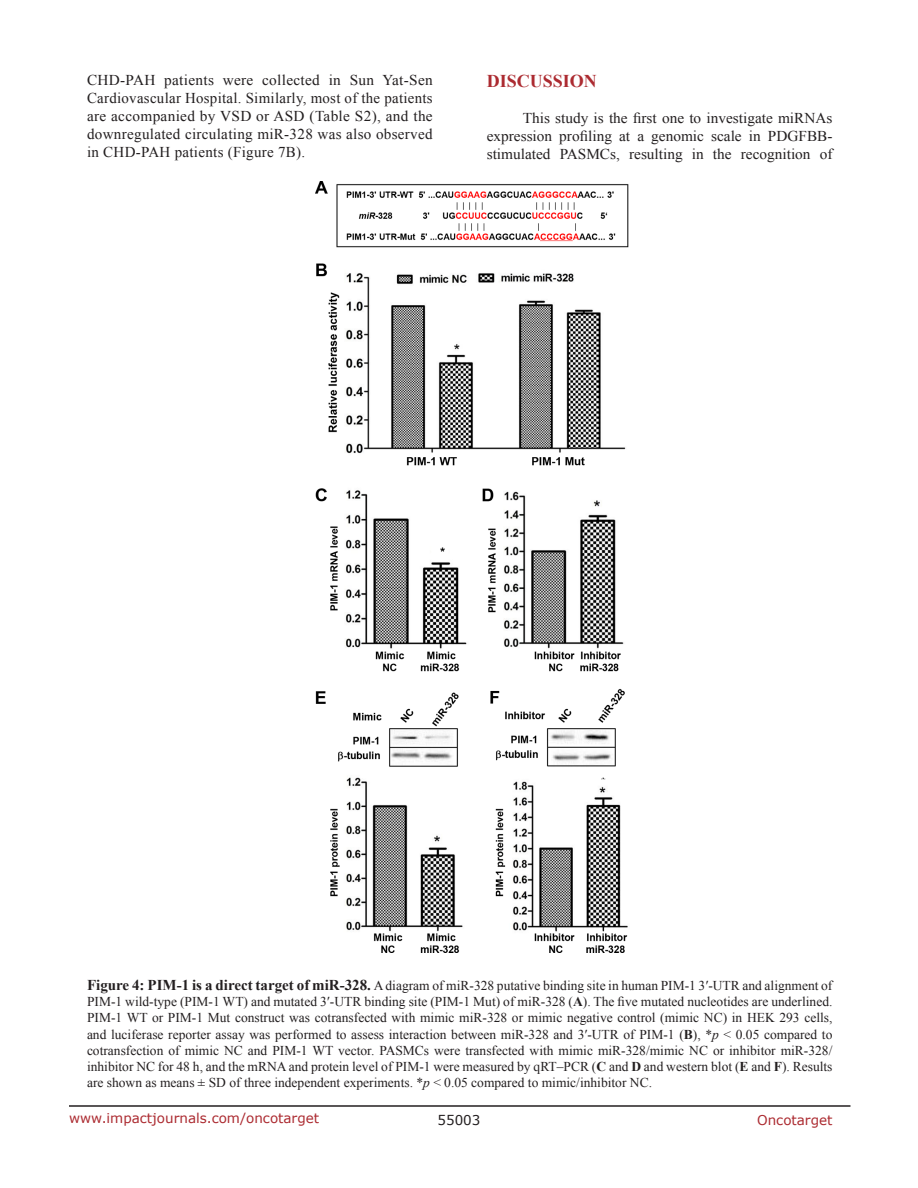
<style>
.page{position:relative;width:918px;height:1188px;background:#fff}
.page>*{position:absolute;margin:0;border:0;box-sizing:border-box;transform-origin:0 0}
.t1{font:700 18px "Times New Roman";color:#ac2b31}
.t2{font:15px/18px "Times New Roman";color:#231f20;text-align:justify}
.t3{font:13.5px/16.2px "Times New Roman";color:#231f20;text-align:justify}
.t4{font:13.5px "Verdana";color:#ac2b31}
.t5{font:13.5px "Verdana";color:#231f20}
.s1{font-weight:700;font-size:15px}
.s2{font-weight:700}
.s3{font-style:italic}
</style>
<div class="page">
<hr style="left:69px;top:1105px;width:781px;height:2px;background:#231f20">
<img style="left:316px;top:182px;width:313px;height:771px">
<p class="t2" style="left:87px;top:71px;width:347px">CHD-PAH patients were collected in Sun Yat-Sen Cardiovascular Hospital. Similarly, most of the patients are accompanied by VSD or ASD (Table S2), and the downregulated circulating miR-328 was also observed in CHD-PAH patients (Figure 7B).</p>
<h1 class="t1" style="left:487px;top:69px;width:112px">DISCUSSION</h1>
<p class="t2" style="left:487px;top:109px;width:347px;text-indent:36px">This study is the first one to investigate miRNAs expression profiling at a genomic scale in PDGFBB&shy;stimulated PASMCs, resulting in the recognition of</p>
<p class="t3" style="left:87px;top:977px;width:747px"><span class="s1">Figure 4: PIM-1 is a direct target of miR-328.</span> A diagram of miR-328 putative binding site in human PIM-1 3ʹ-UTR and alignment of PIM-1 wild-type (PIM-1 WT) and mutated 3ʹ-UTR binding site (PIM-1 Mut) of miR-328 (<span class="s2">A</span>). The five mutated nucleotides are underlined.<br>PIM-1 WT or PIM-1 Mut construct was cotransfected with mimic miR-328 or mimic negative control (mimic NC) in HEK 293 cells, and luciferase reporter assay was performed to assess interaction between miR-328 and 3ʹ-UTR of PIM-1 (<span class="s2">B</span>), *<span class="s3">p</span> &lt; 0.05 compared to cotransfection of mimic NC and PIM-1 WT vector. PASMCs were transfected with mimic miR-328/mimic NC or inhibitor miR-328/ inhibitor NC for 48 h, and the mRNA and protein level of PIM-1 were measured by qRT–PCR (<span class="s2">C</span> and <span class="s2">D</span> and western blot (<span class="s2">E</span> and <span class="s2">F</span>). Results are shown as means ± SD of three independent experiments. *<span class="s3">p</span> &lt; 0.05 compared to mimic/inhibitor NC.</p>
<p class="t4" style="left:69px;top:1109px;width:252px">www.impactjournals.com/oncotarget</p>
<p class="t5" style="left:438px;top:1111px;width:44px">55003</p>
<p class="t4" style="left:757px;top:1111px;width:77px">Oncotarget</p>
</div>
